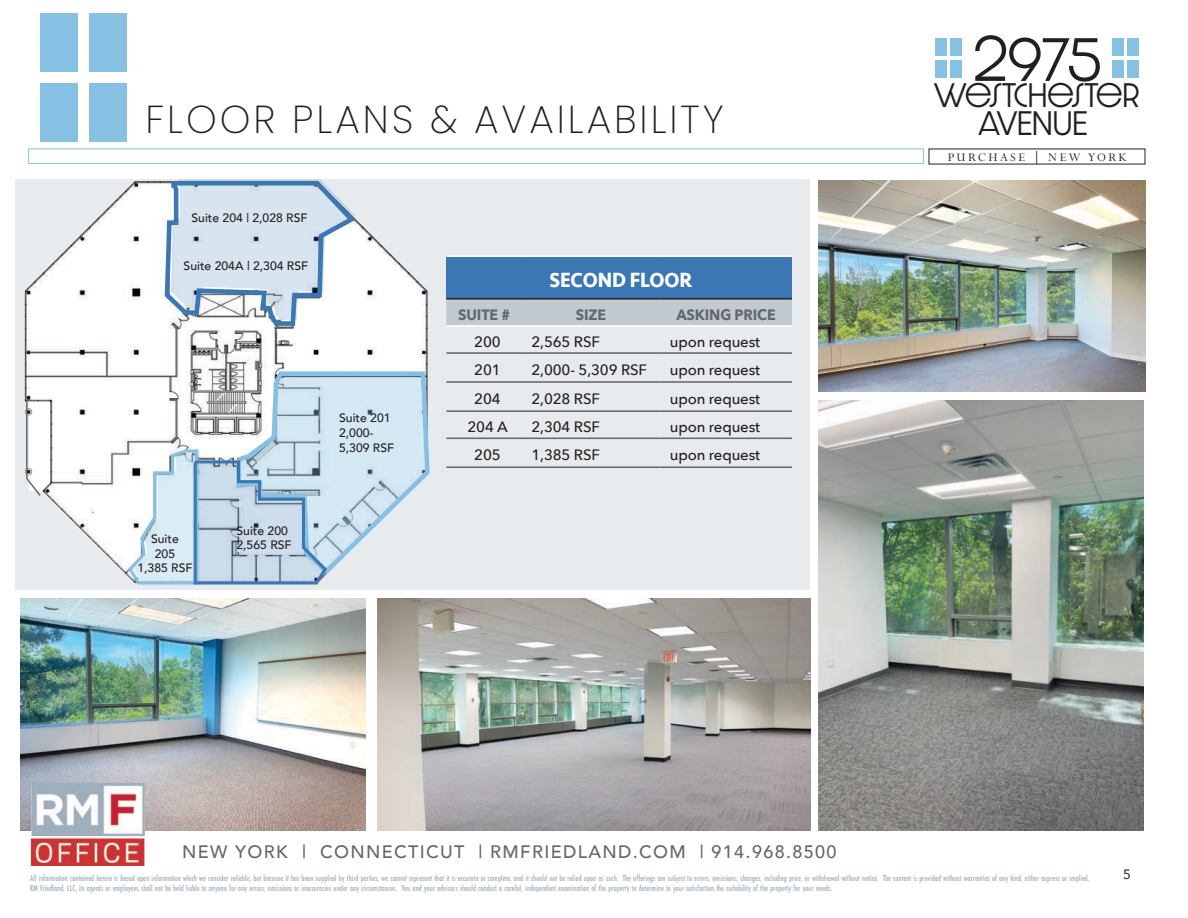
<style>
.page{position:relative;width:1188px;height:918px;background:#fff}
.page>*{position:absolute;margin:0;border:0;box-sizing:border-box;transform-origin:0 0}
.t1{font:300 51.9px "Dazzle Unicase";color:#231f20}
.t2{font:200 39px "Poppins";letter-spacing:.075em;color:#231f20}
.t3{font:300 28.95px/28.7px "Dazzle Unicase";color:#231f20;text-align:center}
.t4{font:700 21.15px "Seravek";letter-spacing:-.01em;color:#fff;scale:.95 1}
.t5{font:500 18px "Avenir";letter-spacing:.075em;color:#65676b}
.t6{font:500 15px "Avenir Next";letter-spacing:-.01em;color:#231f20}
.t7{font:700 15px "Avenir Next";letter-spacing:-.01em;color:#65676b;scale:.95 1}
.t8{font:13.5px "Avenir";color:#231f20}
.t9{font:13.05px "Lapidary 333 BT";letter-spacing:.2em;color:#231f20}
.t10{font:500 12.15px/14.5px "Avenir";color:#231f20}
.t11{font:500 9px/10.5px "Futura PT Cond";letter-spacing:.01em;color:#9fafbc;scale:.96 1}
.s1{font-size:55.2px}
</style>
<div class="page">
<div style="left:15px;top:179px;width:794px;height:411px;background:#e8ebee"></div>
<img style="left:22px;top:181px;width:414px;height:418px">
<div style="left:1112px;top:38px;width:12px;height:18px;background:#86c0e2"></div>
<div style="left:1112px;top:60px;width:12px;height:18px;background:#86c0e2"></div>
<div style="left:1127px;top:38px;width:12px;height:18px;background:#86c0e2"></div>
<div style="left:1127px;top:60px;width:12px;height:18px;background:#86c0e2"></div>
<div style="left:935px;top:38px;width:12px;height:18px;background:#86c0e2"></div>
<div style="left:935px;top:60px;width:12px;height:18px;background:#86c0e2"></div>
<div style="left:950px;top:38px;width:12px;height:18px;background:#86c0e2"></div>
<div style="left:950px;top:60px;width:12px;height:18px;background:#86c0e2"></div>
<div style="left:28px;top:148px;width:896px;height:16px;border:1px solid #86c0e2"></div>
<div style="left:40px;top:14px;width:37px;height:58px;background:#86c0e2"></div>
<div style="left:40px;top:84px;width:37px;height:58px;background:#86c0e2"></div>
<div style="left:90px;top:14px;width:37px;height:58px;background:#86c0e2"></div>
<div style="left:90px;top:84px;width:37px;height:58px;background:#86c0e2"></div>
<img style="left:819px;top:181px;width:326px;height:211px">
<img style="left:20px;top:599px;width:346px;height:232px">
<img style="left:378px;top:599px;width:432px;height:232px">
<div style="left:446px;top:256px;width:346px;height:43px;background:#3a77b3"></div>
<div style="left:446px;top:300px;width:346px;height:25px;background:#c1cad1"></div>
<hr style="left:446px;top:298px;width:76px;height:2px;background:#231f20">
<hr style="left:522px;top:298px;width:138px;height:2px;background:#231f20">
<hr style="left:660px;top:298px;width:132px;height:2px;background:#231f20">
<hr style="left:446px;top:325px;width:76px;height:2px;background:#fff">
<hr style="left:522px;top:325px;width:138px;height:2px;background:#fff">
<hr style="left:660px;top:325px;width:132px;height:2px;background:#fff">
<hr style="left:446px;top:256px;width:76px;height:1px;background:#fff">
<hr style="left:522px;top:256px;width:138px;height:1px;background:#fff">
<hr style="left:660px;top:256px;width:132px;height:1px;background:#fff">
<hr style="left:446px;top:352px;width:76px;height:2px;background:#65676b">
<hr style="left:522px;top:352px;width:138px;height:2px;background:#65676b">
<hr style="left:660px;top:352px;width:132px;height:2px;background:#65676b">
<hr style="left:446px;top:381px;width:76px;height:2px;background:#65676b">
<hr style="left:522px;top:381px;width:138px;height:2px;background:#65676b">
<hr style="left:660px;top:381px;width:132px;height:2px;background:#65676b">
<hr style="left:446px;top:410px;width:76px;height:2px;background:#65676b">
<hr style="left:522px;top:410px;width:138px;height:2px;background:#65676b">
<hr style="left:660px;top:410px;width:132px;height:2px;background:#65676b">
<hr style="left:446px;top:438px;width:76px;height:1px;background:#65676b">
<hr style="left:522px;top:438px;width:138px;height:1px;background:#65676b">
<hr style="left:660px;top:438px;width:132px;height:1px;background:#65676b">
<hr style="left:446px;top:466px;width:76px;height:2px;background:#65676b">
<hr style="left:522px;top:466px;width:138px;height:2px;background:#65676b">
<hr style="left:660px;top:466px;width:132px;height:2px;background:#65676b">
<svg style="left:162px;top:179px;width:197px;height:149px"></svg>
<img style="left:30px;top:783px;width:116px;height:83px">
<hr style="left:26px;top:400px;width:2px;height:78px;background:#65676b">
<svg style="left:25px;top:476px;width:17px;height:22px"></svg>
<svg style="left:126px;top:368px;width:306px;height:218px"></svg>
<img style="left:819px;top:400px;width:324px;height:431px">
<h2 class="t2" style="left:146px;top:97px;width:580px">FLOOR PLANS &amp; AVAILABILITY</h2>
<h3 class="t10" style="left:192px;top:210px;width:117px">Suite 204 | 2,028 RSF</h3>
<h3 class="t10" style="left:184px;top:258px;width:126px">Suite 204A | 2,304 RSF</h3>
<h3 class="t10" style="left:137px;top:531px;width:57px;text-align:center">Suite<br>205<br>1,385 RSF</h3>
<h3 class="t10" style="left:236px;top:522px;width:57px">Suite 200<br>2,565 RSF</h3>
<h3 class="t10" style="left:339px;top:410px;width:57px">Suite 201<br>2,000-<br>5,309 RSF</h3>
<h3 class="t4" style="left:550px;top:263px;width:152px">SECOND FLOOR</h3>
<h3 class="t7" style="left:458px;top:302px;width:56px">SUITE #</h3>
<h3 class="t7" style="left:576px;top:302px;width:33px">SIZE</h3>
<h3 class="t7" style="left:676px;top:302px;width:106px">ASKING PRICE</h3>
<h3 class="t6" style="left:474px;top:329px;width:28px">200</h3>
<h3 class="t6" style="left:532px;top:329px;width:70px">2,565 RSF</h3>
<h3 class="t6" style="left:670px;top:329px;width:92px">upon request</h3>
<h3 class="t6" style="left:474px;top:357px;width:28px">201</h3>
<h3 class="t6" style="left:532px;top:357px;width:117px">2,000- 5,309 RSF</h3>
<h3 class="t6" style="left:670px;top:357px;width:92px">upon request</h3>
<h3 class="t6" style="left:474px;top:386px;width:28px">204</h3>
<h3 class="t6" style="left:532px;top:386px;width:70px">2,028 RSF</h3>
<h3 class="t6" style="left:670px;top:386px;width:92px">upon request</h3>
<h3 class="t6" style="left:468px;top:414px;width:42px">204 A</h3>
<h3 class="t6" style="left:532px;top:414px;width:70px">2,304 RSF</h3>
<h3 class="t6" style="left:670px;top:414px;width:92px">upon request</h3>
<h3 class="t6" style="left:474px;top:442px;width:28px">205</h3>
<h3 class="t6" style="left:532px;top:442px;width:70px">1,385 RSF</h3>
<h3 class="t6" style="left:670px;top:442px;width:92px">upon request</h3>
<h1 class="t1" style="left:973px;top:22px;width:129px"><span class="s1">2</span>975</h1>
<h3 class="t3" style="left:934px;top:80px;width:207px">WESTCHESTER<br>AVENUE</h3>
<h3 class="t9" style="left:948px;top:150px;width:180px">PURCHASE | NEW YORK</h3>
<h3 class="t5" style="left:182px;top:837px;width:656px">NEW YORK | CONNECTICUT | RMFRIEDLAND.COM | 914.968.8500</h3>
<p class="t11" style="left:30px;top:873px;width:1105px">All information contained herein is based upon information which we consider reliable, but because it has been supplied by third parties, we cannot represent that it is accurate or complete, and it should not be relied upon as such. The offerings are subject to errors, omissions, changes, including price, or withdrawal without notice. The content is provided without warranties of any kind, either express or implied.<br>RM Friedland, LLC, its agents or employees shall not be held liable to anyone for any errors, omissions or inaccuracies under any circumstances. You and your advisors should conduct a careful, independent examination of the property to determine to your satisfaction the suitability of the property for your needs.</p>
<h3 class="t8" style="left:1123px;top:864px;width:9px">5</h3>
</div>
